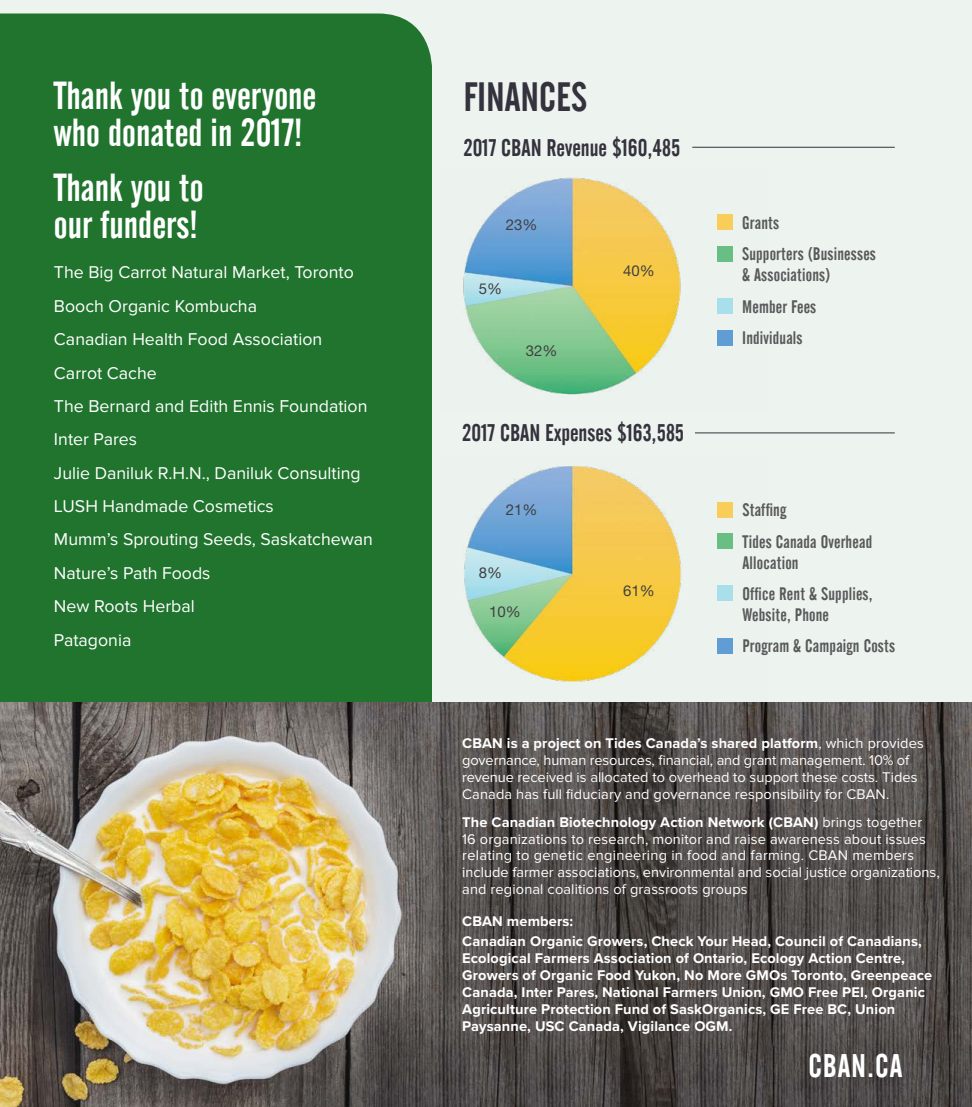
<style>
.page{position:relative;width:972px;height:1107px;background:#fff}
.page>*{position:absolute;margin:0;border:0;box-sizing:border-box;transform-origin:0 0}
.t1{font:40.8px "Alternate Gothic No 2 TL";color:#34323d}
.t2{font:39px/37.5px "Alternate Gothic No 2 TL";color:#fff}
.t3{font:32.55px "Alternate Gothic No 2 TL";letter-spacing:.03em;color:#fff}
.t4{font:24px "Alternate Gothic No 2 TL";color:#34323d}
.t5{font:18px/31.5px "Alternate Gothic No 2 TL";letter-spacing:.01em;color:#58595b}
.t6{font:17.7px/33.3px "Proxima Nova";color:#fff}
.t7{font:15px "Helvetica Neue";color:#414042}
.t8{font:14.55px/17px "Proxima Nova";letter-spacing:.01em;color:#fff}
.t9{font:700 14.55px/17px "Proxima Nova";letter-spacing:.01em;color:#fff}
.s1{font-weight:700}
.s2{color:#34323d}
</style>
<div class="page">
<div style="left:0;top:0;width:972px;height:834px;background:#edf3ee"></div>
<div style="left:0;top:14px;width:432px;height:689px;background:#20742e"></div>
<img style="left:0;top:703px;width:972px;height:404px">
<img style="left:463px;top:177px;width:270px;height:218px">
<div style="left:717px;top:214px;width:16px;height:16px;background:#f8cd5a"></div>
<div style="left:717px;top:246px;width:16px;height:15px;background:#69bf83"></div>
<div style="left:717px;top:298px;width:16px;height:16px;background:#a9deeb"></div>
<div style="left:717px;top:330px;width:16px;height:15px;background:#609dd5"></div>
<hr style="left:692px;top:147px;width:203px;height:1px;background:#34323d">
<img style="left:464px;top:466px;width:269px;height:216px">
<div style="left:717px;top:502px;width:16px;height:16px;background:#f8cd5a"></div>
<div style="left:717px;top:585px;width:16px;height:16px;background:#a9deeb"></div>
<div style="left:717px;top:534px;width:16px;height:15px;background:#69bf83"></div>
<div style="left:717px;top:638px;width:16px;height:15px;background:#609dd5"></div>
<hr style="left:695px;top:433px;width:200px;height:1px;background:#34323d">
<h2 class="t2" style="left:54px;top:77px;width:264px">Thank you to everyone who donated in 2017!</h2>
<h2 class="t2" style="left:54px;top:170px;width:151px">Thank you to our funders!</h2>
<p class="t6" style="left:54px;top:257px;width:320px">The Big Carrot Natural Market, Toronto<br>Booch Organic Kombucha<br>Canadian Health Food Association<br>Carrot Cache<br>The Bernard and Edith Ennis Foundation<br>Inter Pares<br>Julie Daniluk R.H.N., Daniluk Consulting<br>LUSH Handmade Cosmetics<br>Mumm’s Sprouting Seeds, Saskatchewan<br>Nature’s Path Foods<br>New Roots Herbal<br>Patagonia</p>
<h1 class="t1" style="left:463px;top:78px;width:125px">FINANCES</h1>
<h3 class="t4" style="left:463px;top:136px;width:218px">2017 CBAN Revenue $160,485</h3>
<p class="t7" style="left:506px;top:216px;width:33px">23%</p>
<p class="t7" style="left:479px;top:280px;width:25px">5%</p>
<p class="t7" style="left:526px;top:342px;width:33px">32%</p>
<p class="t7" style="left:623px;top:263px;width:33px">40%</p>
<h3 class="t4" style="left:462px;top:422px;width:224px">2017 CBAN Expenses $163,585</h3>
<p class="t7" style="left:506px;top:501px;width:33px">21%</p>
<p class="t7" style="left:479px;top:564px;width:25px">8%</p>
<p class="t7" style="left:489px;top:603px;width:33px">10%</p>
<p class="t7" style="left:623px;top:582px;width:33px">61%</p>
<p class="t5" style="left:742px;top:207px;width:135px">Grants<br>Supporters (Businesses</p>
<p class="t5" style="left:742px;top:260px;width:90px">&amp; Associations)<br>Member Fees<br>Individuals</p>
<p class="t5" style="left:742px;top:494px;width:131px">Staffing<br>Tides Canada Overhead</p>
<p class="t5" style="left:742px;top:547px;width:132px">Allocation<br>Office Rent &amp; Supplies,</p>
<p class="t5" style="left:742px;top:599px;width:154px">Website, Phone<br>Program &amp; Campaign Costs</p>
<p class="t8" style="left:462px;top:735px;width:463px"><span class="s1">CBAN is a project on Tides Canada’s shared platform</span>, which provides governance, human resources, financial, and grant management. 10% of revenue received is allocated to overhead to support these costs. Tides Canada has full fiduciary and governance responsibility for CBAN.</p>
<p class="t8" style="left:462px;top:814px;width:479px"><span class="s1">The Canadian Biotechnology Action Network (CBAN)</span> brings together<br>16 organizations to research, monitor and raise awareness about issues relating to genetic engineering in food and farming. CBAN members include farmer associations, environmental and social justice organizations, and regional coalitions of grassroots groups<span class="s2">.</span></p>
<p class="t9" style="left:462px;top:912px;width:461px;line-height:19.6px">CBAN members:<br>Canadian Organic Growers, Check Your Head, Council of Canadians,</p>
<p class="t9" style="left:462px;top:950px;width:472px">Ecological Farmers Association of Ontario, Ecology Action Centre, Growers of Organic Food Yukon, No More GMOs Toronto, Greenpeace Canada, Inter Pares, National Farmers Union, GMO Free PEI, Organic Agriculture Protection Fund of SaskOrganics, GE Free BC, Union Paysanne, USC Canada, Vigilance OGM.</p>
<h3 class="t3" style="left:808px;top:1051px;width:95px">CBAN.CA</h3>
</div>
